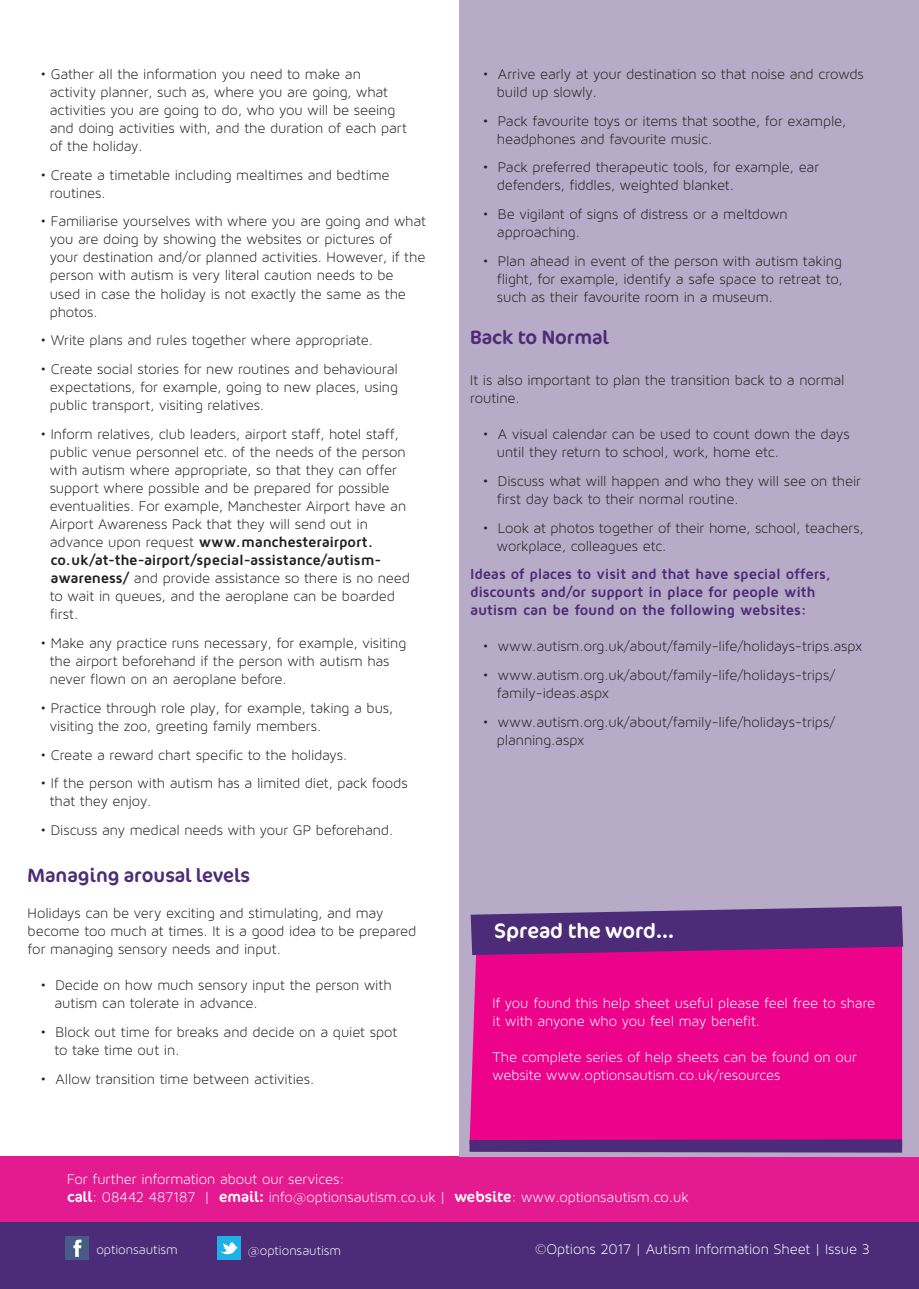
<style>
.page{position:relative;width:919px;height:1289px;background:#fff}
.page>*{position:absolute;margin:0;border:0;box-sizing:border-box;transform-origin:0 0}
.t1{font:21px "Cocon";color:#fff}
.t2{font:19.5px "Cocon";color:#4c2b77}
.t3{font:15px/18px "Maven Pro Light 300";letter-spacing:-.005em;color:#231f20}
.t4{font:15px/18px "Maven Pro Light 300";letter-spacing:-.005em;color:#fff}
.t5{font:700 15px/18px "Maven Pro";letter-spacing:-.015em;color:#4c2b77}
.t6{font:13.5px "Maven Pro Light 300";letter-spacing:-.005em;color:#fff}
.s1{font-family:"Maven Pro";font-weight:700}
.s2{font-family:"Cocon"}
</style>
<div class="page">
<div style="left:0;top:1156px;width:918px;height:67px;background:#e41b90"></div>
<div style="left:459px;top:0;width:459px;height:1156px;background:#b8abc7"></div>
<div style="left:0;top:1222px;width:918px;height:66px;background:#4c2b78"></div>
<div style="left:66px;top:1236px;width:23px;height:23px;background:#465c87"></div>
<svg style="left:73px;top:1239px;width:8px;height:17px"></svg>
<div style="left:217px;top:1236px;width:24px;height:23px;background:#1fb0e6"></div>
<svg style="left:220px;top:1242px;width:18px;height:12px"></svg>
<div style="left:469px;top:955px;width:433px;height:184px;background:#ed028c"></div>
<svg style="left:470px;top:906px;width:433px;height:49px;background:#633381"></svg>
<svg style="left:469px;top:1139px;width:433px;height:13px;background:#552879"></svg>
<p class="t3" style="left:50px;top:65px;width:359px;text-indent:-9px">• Gather all the information you need to make an activity planner, such as, where you are going, what activities you are going to do, who you will be seeing and doing activities with, and the duration of each part of the holiday.</p>
<p class="t3" style="left:50px;top:166px;width:341px;text-indent:-9px">• Create a timetable including mealtimes and bedtime routines.</p>
<p class="t3" style="left:50px;top:212px;width:378px;text-indent:-9px">• Familiarise yourselves with where you are going and what you are doing by showing the websites or pictures of</p>
<p class="t3" style="left:50px;top:248px;width:377px">your destination and/or planned activities. However, if the person with autism is very literal caution needs to be used in case the holiday is not exactly the same as the photos.</p>
<p class="t3" style="left:40px;top:331px;width:334px">• Write plans and rules together where appropriate.</p>
<p class="t3" style="left:50px;top:360px;width:349px;text-align:justify;text-indent:-9px">• Create social stories for new routines and behavioural expectations, for example, going to new places, using public transport, visiting relatives.</p>
<p class="t3" style="left:50px;top:425px;width:362px;text-indent:-9px">• Inform relatives, club leaders, airport staff, hotel staff, public venue personnel etc. of the needs of the person with autism where appropriate, so that they can offer support where possible and be prepared for possible eventualities. For example, Manchester Airport have an Airport Awareness Pack that they will send out in advance upon request <span class="s1">www.manchesterairport. co.uk/at-the-airport/special-assistance/autism&shy;awareness/</span> and provide assistance so there is no need to wait in queues, and the aeroplane can be boarded first.</p>
<p class="t3" style="left:50px;top:634px;width:358px;text-indent:-9px">• Make any practice runs necessary, for example, visiting the airport beforehand if the person with autism has never flown on an aeroplane before.</p>
<p class="t3" style="left:50px;top:698px;width:345px;text-indent:-9px">• Practice through role play, for example, taking a bus, visiting the zoo, greeting family members.</p>
<p class="t3" style="left:40px;top:745px;width:308px">• Create a reward chart specific to the holidays.</p>
<p class="t3" style="left:50px;top:774px;width:359px;text-indent:-9px">• If the person with autism has a limited diet, pack foods that they enjoy.</p>
<p class="t3" style="left:40px;top:821px;width:354px">• Discuss any medical needs with your GP beforehand.</p>
<p class="t2" style="left:28px;top:863px;width:224px">Managing arousal levels</p>
<p class="t3" style="left:28px;top:904px;width:390px">Holidays can be very exciting and stimulating, and may become too much at times. It is a good idea to be prepared for managing sensory needs and input.</p>
<p class="t3" style="left:54px;top:976px;width:338px;text-indent:-14px">• Decide on how much sensory input the person with autism can tolerate in advance.</p>
<p class="t3" style="left:54px;top:1022px;width:344px;text-indent:-14px">• Block out time for breaks and decide on a quiet spot to take time out in.</p>
<p class="t3" style="left:40px;top:1069px;width:275px">• Allow transition time between activities.</p>
<p class="t3" style="left:497px;top:65px;width:368px;text-indent:-14px">• Arrive early at your destination so that noise and crowds build up slowly.</p>
<p class="t3" style="left:497px;top:112px;width:351px;text-indent:-14px">• Pack favourite toys or items that soothe, for example, headphones and favourite music.</p>
<p class="t3" style="left:497px;top:158px;width:324px;text-indent:-14px">• Pack preferred therapeutic tools, for example, ear defenders, fiddles, weighted blanket.</p>
<p class="t3" style="left:483px;top:205px;width:306px">• Be vigilant of signs of distress or a meltdown</p>
<p class="t3" style="left:497px;top:223px;width:84px">approaching.</p>
<p class="t3" style="left:497px;top:252px;width:347px;text-align:justify;text-indent:-14px">• Plan ahead in event of the person with autism taking flight, for example, identify a safe space to retreat to, such as their favourite room in a museum.</p>
<p class="t2" style="left:470px;top:325px;width:140px">Back to Normal</p>
<p class="t3" style="left:470px;top:371px;width:376px">It is also important to plan the transition back to a normal routine.</p>
<p class="t3" style="left:497px;top:425px;width:354px;text-indent:-14px">• A visual calendar can be used to count down the days until they return to school, work, home etc.</p>
<p class="t3" style="left:497px;top:472px;width:365px;text-indent:-14px">• Discuss what will happen and who they will see on their first day back to their normal routine.</p>
<p class="t3" style="left:497px;top:518px;width:368px;text-indent:-14px">• Look at photos together of their home, school, teachers, workplace, colleagues etc.</p>
<p class="t5" style="left:470px;top:564px;width:362px">Ideas of places to visit and that have special offers, discounts and/or support in place for people with autism can be found on the following websites:</p>
<p class="t3" style="left:483px;top:637px;width:381px">• www.autism.org.uk/about/family-life/holidays-trips.aspx</p>
<p class="t3" style="left:497px;top:666px;width:339px;text-indent:-14px">• www.autism.org.uk/about/family-life/holidays-trips/ family-ideas.aspx</p>
<p class="t3" style="left:497px;top:713px;width:339px;text-indent:-14px">• www.autism.org.uk/about/family-life/holidays-trips/ planning.aspx</p>
<p class="t1" style="left:494px;top:918px;width:181px">Spread the word...</p>
<p class="t4" style="left:492px;top:994px;width:384px">If you found this help sheet useful please feel free to share it with anyone who you feel may benefit.</p>
<p class="t4" style="left:492px;top:1048px;width:366px">The complete series of help sheets can be found on our website www.optionsautism.co.uk/resources</p>
<p class="t4" style="left:67px;top:1170px;width:623px">For further information about our services:<br><span class="s2">call</span>: 08442 487187 | <span class="s2">email:</span> info@optionsautism.co.uk | <span class="s2">website</span>: www.optionsautism.co.uk</p>
<p class="t6" style="left:96px;top:1241px;width:83px">optionsautism</p>
<p class="t6" style="left:247px;top:1242px;width:95px">@optionsautism</p>
<p class="t4" style="left:535px;top:1240px;width:336px">©Options 2017 | Autism Information Sheet | Issue 3</p>
</div>
